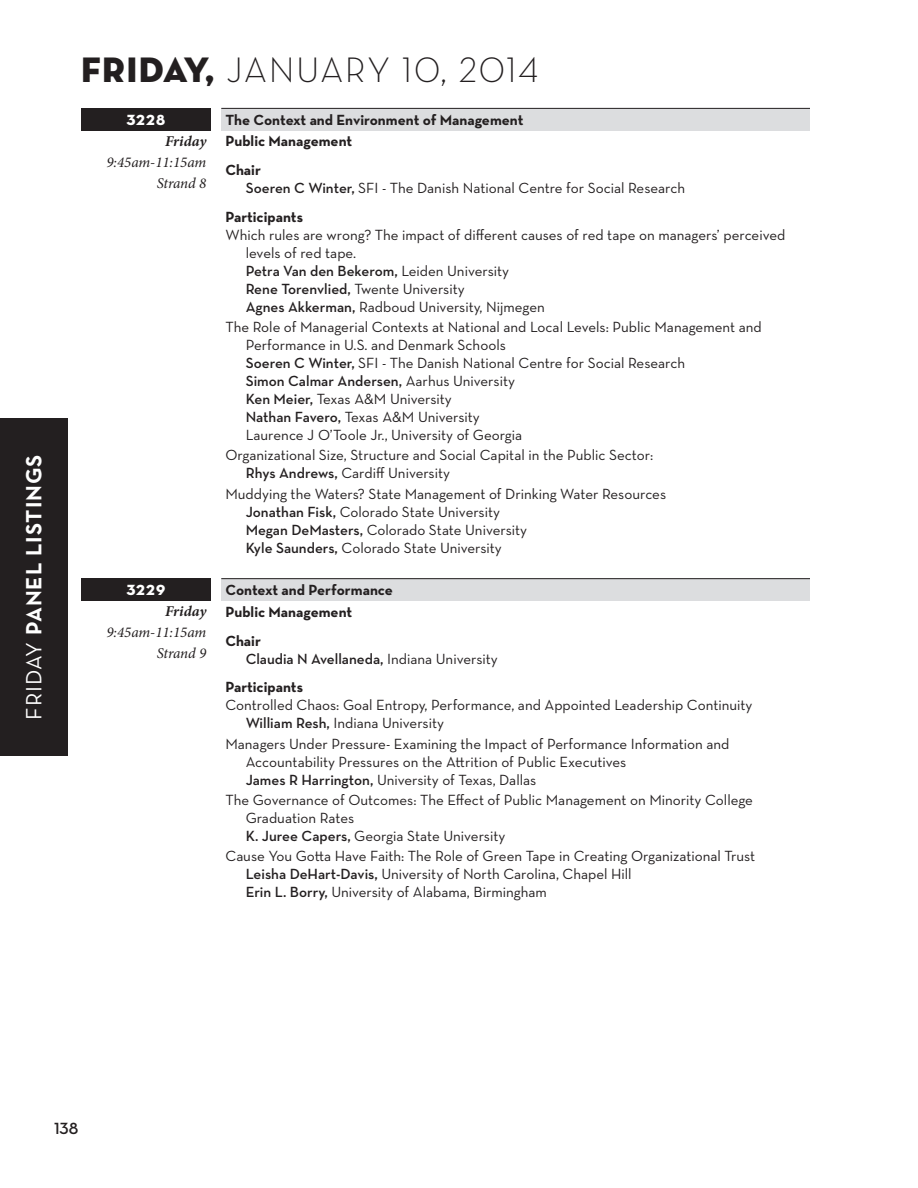
<style>
.page{position:relative;width:918px;height:1188px;background:#fff}
.page>*{position:absolute;margin:0;border:0;box-sizing:border-box;transform-origin:0 0}
.t1{font:300 36px "Neutraface Text";letter-spacing:.04em;color:#231f20}
.t2{font:700 22.5px "Neutraface Text";letter-spacing:.04em;color:#fff}
.t3{font:600 16.5px "Neutraface Text";color:#231f20}
.Panels__default_pape{font:15px/18px "Neutraface Text";color:#231f20}
.Panels__default_sess{font:700 15px "Neutraface Text";letter-spacing:-.01em;color:#231f20}
.Panels__default_sess-2{font:15px "Neutraface Text";color:#231f20}
.Panels__default_even{font:italic 15px/21px "Minion Pro";letter-spacing:-.01em;color:#231f20;text-align:right}
.Panels__default_sess-3{font:600 15px "Neutraface Text";color:#231f20}
.Panels__default_even-2{font:15px "Neutraface Display Titling";letter-spacing:.08em;color:#fff}
.s1{font-weight:400}
.s2{font-family:"Neutraface Display Titling";font-weight:400}
.s3{font-weight:700}
.s4{font-weight:600}
</style>
<div class="page">
<div style="left:0;top:418px;width:68px;height:338px;background:#231f20"></div>
<div style="left:81px;top:108px;width:130px;height:23px;background:#231f20"></div>
<div style="left:221px;top:108px;width:589px;height:23px;background:#dcdddf"></div>
<hr style="left:221px;top:108px;width:589px;height:1px;background:#231f20">
<div style="left:81px;top:579px;width:130px;height:22px;background:#231f20"></div>
<div style="left:221px;top:579px;width:589px;height:22px;background:#dcdddf"></div>
<hr style="left:221px;top:578px;width:589px;height:1px;background:#231f20">
<h2 class="t2" style="left:19px;top:720px;width:266px;rotate:-90deg"><span class="s1">FRIDAY</span> PANEL LISTINGS</h2>
<h1 class="t1" style="left:81px;top:47px;width:459px"><span class="s2">Friday,</span> JANUARY 10, 2014</h1>
<p class="Panels__default_even-2" style="left:126px;top:110px;width:40px">3228</p>
<p class="Panels__default_sess" style="left:225px;top:110px;width:300px">The Context and Environment of Management</p>
<p class="Panels__default_even" style="left:106px;top:130px;width:101px"><span class="s3">Friday<br></span>9:45am-11:15am<br>Strand 8</p>
<p class="Panels__default_sess" style="left:225px;top:132px;width:128px">Public Management</p>
<p class="Panels__default_sess" style="left:225px;top:161px;width:37px">Chair</p>
<p class="Panels__default_sess-2" style="left:246px;top:179px;width:441px"><span class="s4">Soeren C Winter,</span> SFI - The Danish National Centre for Social Research</p>
<p class="Panels__default_sess" style="left:225px;top:207px;width:79px">Participants</p>
<p class="Panels__default_pape" style="left:246px;top:226px;width:541px;text-indent:-20px">Which rules are wrong? The impact of different causes of red tape on managers’ perceived levels of red tape.<br><span class="s4">Petra Van den Bekerom,</span> Leiden University<br><span class="s4">Rene Torenvlied,</span> Twente University<br><span class="s4">Agnes Akkerman,</span> Radboud University, Nijmegen</p>
<p class="Panels__default_pape" style="left:246px;top:318px;width:518px;text-indent:-20px">The Role of Managerial Contexts at National and Local Levels: Public Management and Performance in U.S. and Denmark Schools<br><span class="s4">Soeren C Winter,</span> SFI - The Danish National Centre for Social Research<br><span class="s4">Simon Calmar Andersen,</span> Aarhus University<br><span class="s4">Ken Meier,</span> Texas A&amp;M University<br><span class="s4">Nathan Favero,</span> Texas A&amp;M University<br>Laurence J O’Toole Jr., University of Georgia</p>
<p class="Panels__default_pape" style="left:246px;top:446px;width:409px;text-indent:-20px">Organizational Size, Structure and Social Capital in the Public Sector:<br><span class="s4">Rhys Andrews,</span> Cardiff University</p>
<p class="Panels__default_pape" style="left:246px;top:484px;width:422px;text-indent:-20px">Muddying the Waters? State Management of Drinking Water Resources <span class="s4">Jonathan Fisk,</span> Colorado State University<br><span class="s4">Megan DeMasters,</span> Colorado State University<br><span class="s4">Kyle Saunders,</span> Colorado State University</p>
<p class="Panels__default_even-2" style="left:126px;top:580px;width:40px">3229</p>
<p class="Panels__default_sess" style="left:225px;top:580px;width:169px">Context and Performance</p>
<p class="Panels__default_even" style="left:106px;top:601px;width:101px"><span class="s3">Friday<br></span>9:45am-11:15am<br>Strand 9</p>
<p class="Panels__default_sess" style="left:225px;top:602px;width:128px">Public Management</p>
<p class="Panels__default_sess" style="left:225px;top:631px;width:37px">Chair</p>
<p class="Panels__default_sess-3" style="left:246px;top:649px;width:254px">Claudia N Avellaneda, <span class="s1">Indiana University</span></p>
<p class="Panels__default_sess" style="left:225px;top:678px;width:79px">Participants</p>
<p class="Panels__default_pape" style="left:246px;top:696px;width:508px;text-indent:-20px">Controlled Chaos: Goal Entropy, Performance, and Appointed Leadership Continuity<br><span class="s4">William Resh,</span> Indiana University</p>
<p class="Panels__default_pape" style="left:246px;top:734px;width:485px;text-indent:-20px">Managers Under Pressure- Examining the Impact of Performance Information and<br>Accountability Pressures on the Attrition of Public Executives<br><span class="s4">James R Harrington,</span> University of Texas, Dallas</p>
<p class="Panels__default_pape" style="left:246px;top:790px;width:509px;text-indent:-20px">The Governance of Outcomes: The Effect of Public Management on Minority College<br>Graduation Rates<br><span class="s4">K. Juree Capers,</span> Georgia State University</p>
<p class="Panels__default_pape" style="left:246px;top:847px;width:511px;text-indent:-20px">Cause You Gotta Have Faith: The Role of Green Tape in Creating Organizational Trust<br><span class="s4">Leisha DeHart-Davis,</span> University of North Carolina, Chapel Hill<br><span class="s4">Erin L. Borry,</span> University of Alabama, Birmingham</p>
<p class="t3" style="left:54px;top:1118px;width:26px">138</p>
</div>
